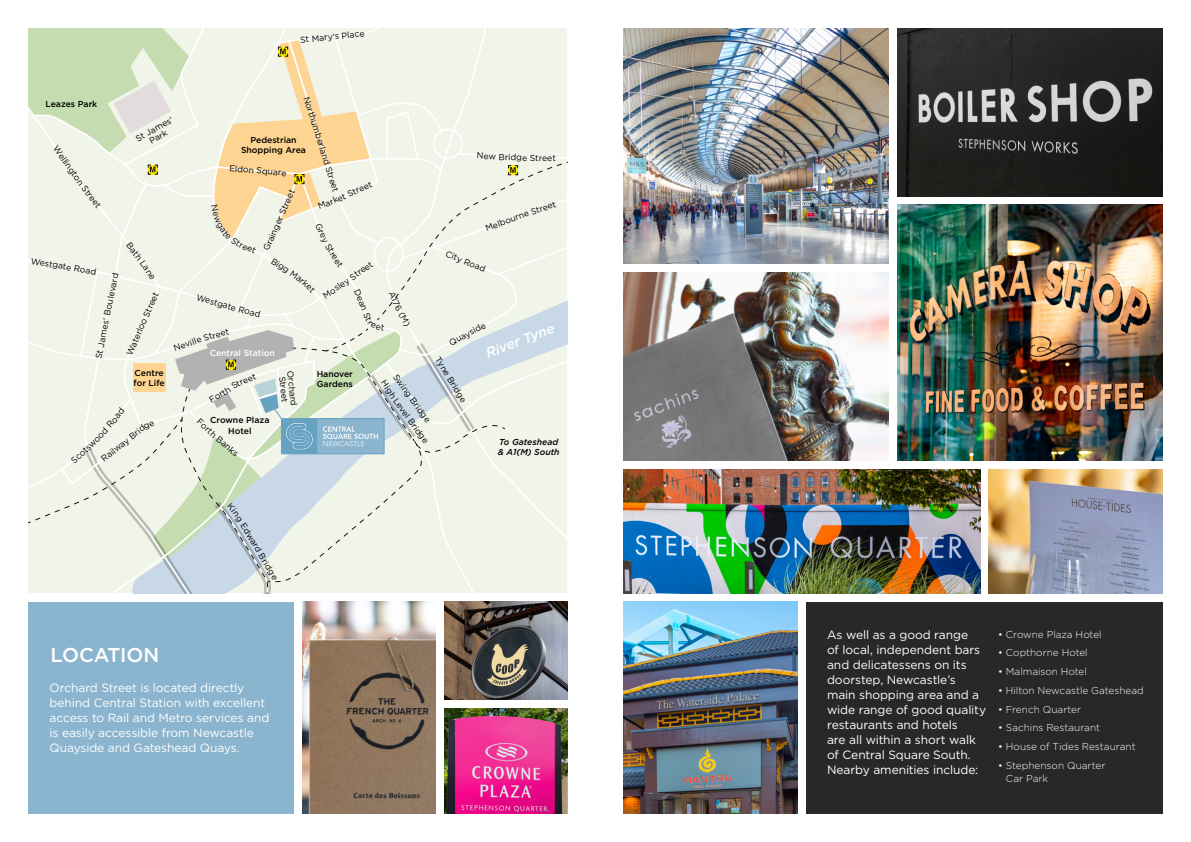
<style>
.page{position:relative;width:1191px;height:842px;background:#fff}
.page>*{position:absolute;margin:0;border:0;box-sizing:border-box;transform-origin:0 0}
.t1{font:500 20px "Gotham";letter-spacing:-.01em;color:#fff}
.t2{font:italic 500 13.8px "Gotham";color:#fff}
.t3{font:12px/15px "Gotham";letter-spacing:-.01em;color:#fff}
.t4{font:300 10px/13px "Gotham";color:#fff}
.t5{font:8.7px/8.7px "Gotham";letter-spacing:-.01em;color:#000;text-align:center}
.t6{font:500 8.7px/10.4px "Gotham";color:#000;text-align:center}
.t7{font:italic 500 8.7px/10.4px "Gotham";color:#000}
.t8{font:500 8.7px "Gotham";color:#fff}
</style>
<div class="page">
<div style="left:28px;top:602px;width:265px;height:212px;background:#8bb4ce"></div>
<img style="left:897px;top:205px;width:265px;height:256px">
<img style="left:444px;top:708px;width:123px;height:106px">
<img style="left:897px;top:28px;width:265px;height:168px">
<img style="left:988px;top:469px;width:174px;height:124px">
<img style="left:302px;top:602px;width:134px;height:212px">
<img style="left:444px;top:602px;width:123px;height:98px">
<img style="left:624px;top:469px;width:356px;height:124px">
<img style="left:624px;top:272px;width:265px;height:189px">
<div style="left:806px;top:602px;width:356px;height:212px;background:#282827"></div>
<img style="left:624px;top:28px;width:265px;height:236px">
<img style="left:624px;top:602px;width:173px;height:212px">
<svg style="left:28px;top:28px;width:539px;height:565px;background:#e9ecdf"></svg>
<p class="t5" style="left:300px;top:35px;width:29px;rotate:-5deg">St Mar</p>
<p class="t5" style="left:327px;top:33px;width:33px;rotate:-6deg">y’s Plac</p>
<p class="t5" style="left:311px;top:95px;width:101px;rotate:73deg">Northumberland Street</p>
<p class="t6" style="left:45px;top:99px;width:53px">Leazes Park</p>
<p class="t5" style="left:134px;top:135px;width:43px;rotate:-29deg">St James’</p>
<p class="t5" style="left:148px;top:137px;width:21px;rotate:-29deg">Park</p>
<p class="t6" style="left:241px;top:135px;width:66px">Pedestrian<br>Shopping Area</p>
<p class="t5" style="left:59px;top:144px;width:56px;rotate:55deg">Wellington S</p>
<p class="t5" style="left:90px;top:188px;width:22px;rotate:52deg">treet</p>
<p class="t5" style="left:261px;top:248px;width:67px;rotate:-66deg">Grainger Street</p>
<p class="t5" style="left:230px;top:163px;width:59px;rotate:5deg">E ldon Sq uare</p>
<p class="t5" style="left:340px;top:193px;width:34px;rotate:-24deg">t Street</p>
<p class="t5" style="left:317px;top:202px;width:27px;rotate:-22deg">Marke</p>
<p class="t5" style="left:50px;top:259px;width:24px;rotate:9deg">tgate</p>
<p class="t5" style="left:100px;top:323px;width:54px;rotate:-78deg">s’ B oulevard</p>
<p class="t5" style="left:141px;top:314px;width:19px;rotate:-66deg">Stre</p>
<p class="t5" style="left:125px;top:353px;width:41px;rotate:-67deg">Waterloo</p>
<p class="t5" style="left:94px;top:358px;width:36px;rotate:-79deg">St Jame</p>
<p class="t6" style="left:133px;top:368px;width:33px;text-align:left">Centre for Life</p>
<p class="t5" style="left:198px;top:292px;width:42px;rotate:16deg">Westgate</p>
<p class="t8" style="left:210px;top:347px;width:67px">Central Station</p>
<p class="t5" style="left:295px;top:370px;width:37px;rotate:84deg">O rchard<br>Street</p>
<p class="t6" style="left:210px;top:415px;width:61px">Crowne Plaza<br>Hotel</p>
<p class="t5" style="left:99px;top:456px;width:55px;rotate:-39deg">Railw ay B rid</p>
<p class="t5" style="left:201px;top:417px;width:20px;rotate:43deg">Fort</p>
<p class="t6" style="left:317px;top:368px;width:38px;text-align:left">Hanover<br>Gardens</p>
<p class="t5" style="left:530px;top:153px;width:24px">Stree</p>
<p class="t5" style="left:529px;top:208px;width:28px;rotate:-19deg">Street</p>
<p class="t5" style="left:484px;top:224px;width:47px;rotate:-20deg">Melbourne</p>
<p class="t5" style="left:401px;top:303px;width:25px;rotate:61deg">6 (M)</p>
<p class="t5" style="left:399px;top:372px;width:54px;rotate:54deg">Sw ing B ridg</p>
<p class="t5" style="left:399px;top:396px;width:44px;rotate:54deg">Level B rid</p>
<p class="t5" style="left:447px;top:339px;width:41px;rotate:-27deg">Quayside</p>
<p class="t2" style="left:483px;top:345px;width:74px;rotate:-21deg">River Tyne</p>
<p class="t5" style="left:441px;top:355px;width:53px;rotate:58deg">Tyne B ridge</p>
<p class="t7" style="left:498px;top:436px;width:63px">To Gateshead &amp; A1(M) South</p>
<p class="t5" style="left:249px;top:526px;width:55px;rotate:59deg">dw ard B ridg</p>
<h1 class="t1" style="left:51px;top:642px;width:110px">LOCATION</h1>
<p class="t3" style="left:50px;top:680px;width:221px">Orchard Street is located directly behind Central Station with excellent access to Rail and Metro services and is easily accessible from Newcastle Quayside and Gateshead Quays.</p>
<p class="t3" style="left:827px;top:627px;width:161px">As well as a good range<br>of local, independent bars and delicatessens on its doorstep, Newcastle’s main shopping area and a wide range of good quality restaurants and hotels<br>are all within a short walk of Central Square South.<br>Nearby amenities include:</p>
<p class="t4" style="left:998px;top:627px;width:105px">• Crowne Plaza Hotel</p>
<p class="t4" style="left:998px;top:646px;width:91px">• Copthorne Hotel</p>
<p class="t4" style="left:998px;top:665px;width:90px">• Malmaison Hotel</p>
<p class="t4" style="left:998px;top:683px;width:147px">• Hilton Newcastle Gateshead</p>
<p class="t4" style="left:998px;top:702px;width:84px">• French Quarter</p>
<p class="t4" style="left:998px;top:721px;width:103px">• Sachins Restaurant</p>
<p class="t4" style="left:998px;top:739px;width:139px">• House of Tides Restaurant</p>
<p class="t4" style="left:1005px;top:758px;width:101px;text-indent:-8px">• Stephenson Quarter<br>Car Park</p>
</div>
